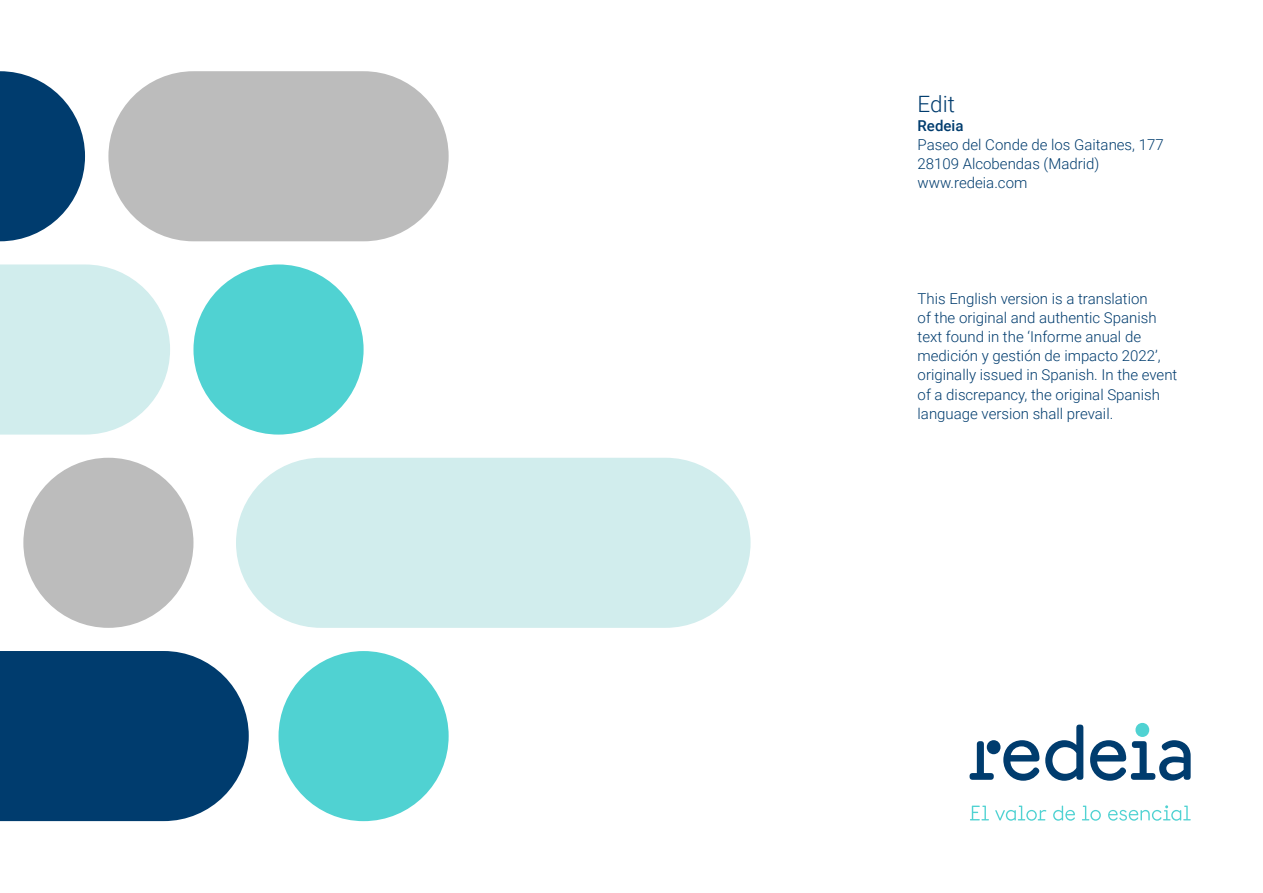
<style>
.page{position:relative;width:1263px;height:893px;background:#fff}
.page>*{position:absolute;margin:0;border:0;box-sizing:border-box;transform-origin:0 0}
.TXT{font:300 22.5px "Roboto";color:#003c6e}
.TXT-2{font:300 15px/19.2px "Roboto";color:#003c6e}
.TXT-3{font:500 15px "Roboto";color:#003c6e}
</style>
<div class="page">
<svg style="left:0;top:651px;width:249px;height:170px;background:#134a78"></svg>
<svg style="left:0;top:71px;width:85px;height:170px"></svg>
<div style="left:23px;top:458px;width:170px;height:170px;background:#bcbcbc;border-radius:50%"></div>
<div style="left:193px;top:264px;width:171px;height:171px;background:#50d2d2;border-radius:50%"></div>
<svg style="left:0;top:264px;width:170px;height:171px;background:#d6eeee"></svg>
<div style="left:236px;top:458px;width:514px;height:170px;background:#d1eded;border-radius:85px"></div>
<div style="left:279px;top:651px;width:170px;height:170px;background:#50d2d2;border-radius:50%"></div>
<div style="left:108px;top:71px;width:341px;height:170px;background:#bcbcbc;border-radius:85px"></div>
<svg style="left:969px;top:741px;width:25px;height:39px"></svg>
<svg style="left:1003px;top:740px;width:36px;height:41px"></svg>
<svg style="left:1045px;top:725px;width:38px;height:56px"></svg>
<div style="left:987px;top:740px;width:13px;height:14px;background:#003c6e;border-radius:50%"></div>
<div style="left:1135px;top:723px;width:14px;height:14px;background:#50d2d2;border-radius:50%"></div>
<svg style="left:1090px;top:740px;width:100px;height:41px"></svg>
<svg style="left:970px;top:806px;width:19px;height:14px"></svg>
<svg style="left:995px;top:806px;width:51px;height:15px"></svg>
<svg style="left:1053px;top:806px;width:22px;height:15px"></svg>
<svg style="left:1082px;top:806px;width:19px;height:15px"></svg>
<svg style="left:1108px;top:805px;width:83px;height:16px"></svg>
<p class="TXT" style="left:917px;top:88px;width:39px">Edit</p>
<p class="TXT-3" style="left:917px;top:115px;width:47px">Redeia</p>
<p class="TXT-2" style="left:917px;top:135px;width:248px">Paseo del Conde de los Gaitanes, 177</p>
<p class="TXT-2" style="left:917px;top:154px;width:183px">28109 Alcobendas (Madrid)</p>
<p class="TXT-2" style="left:917px;top:173px;width:111px">www.redeia.com</p>
<p class="TXT-2" style="left:917px;top:288px;width:261px">This English version is a translation<br>of the original and authentic Spanish text found in the ‘Informe anual de medición y gestión de impacto 2022’, originally issued in Spanish. In the event of a discrepancy, the original Spanish language version shall prevail.</p>
</div>
